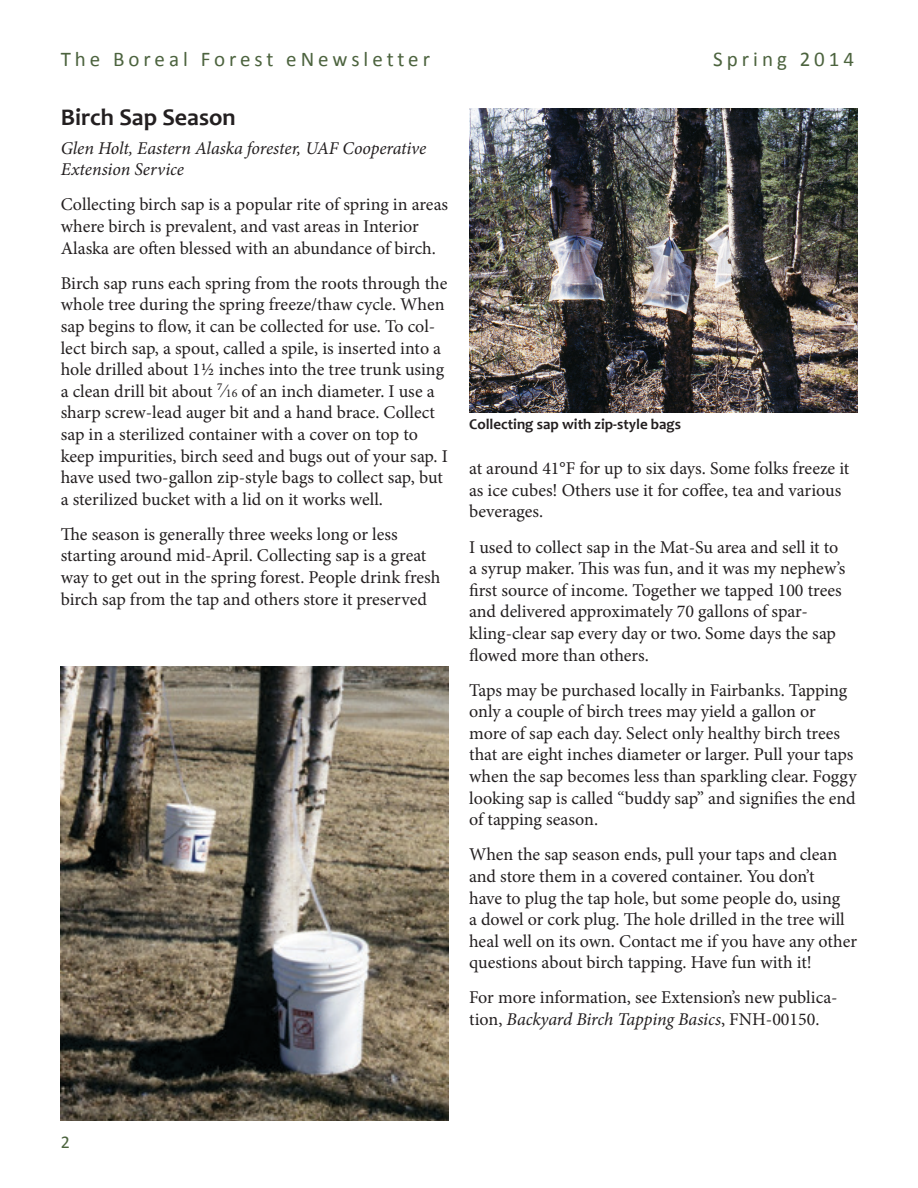
<style>
.page{position:relative;width:918px;height:1188px;background:#fff}
.page>*{position:absolute;margin:0;border:0;box-sizing:border-box;transform-origin:0 0}
.t1{font:700 24px "Candara";color:#231f20}
.t2{font:21px "Calibri";letter-spacing:.19em;color:#4c633e}
.Text{font:18px/21.6px "Minion Pro";letter-spacing:-.005em;color:#231f20}
.Text-2{font:italic 18px/21.6px "Minion Pro";letter-spacing:-.005em;color:#231f20}
.t3{font:18px "Calibri";color:#4c633e}
.Text-3{font:700 15px "Candara";color:#231f20}
.s1{font-family:"Times New Roman"}
.s2{font-size:12px}
.s3{font-style:italic}
</style>
<div class="page">
<img style="left:469px;top:108px;width:388px;height:305px">
<img style="left:61px;top:666px;width:387px;height:454px">
<p class="t2" style="left:61px;top:46px;width:371px">The Boreal Forest eNewsletter</p>
<p class="t2" style="left:713px;top:46px;width:142px">Spring 2014</p>
<p class="t1" style="left:61px;top:103px;width:176px">Birch Sap Season</p>
<p class="Text-2" style="left:61px;top:137px;width:367px">Glen Holt, Eastern Alaska forester, UAF Cooperative<br>Extension Service</p>
<p class="Text" style="left:61px;top:194px;width:389px">Collecting birch sap is a popular rite of spring in areas where birch is prevalent, and vast areas in Interior<br>Alaska are often blessed with an abundance of birch.</p>
<p class="Text" style="left:61px;top:272px;width:389px">Birch sap runs each spring from the roots through the whole tree during the spring freeze/thaw cycle. When sap begins to flow, it can be collected for use. To col&shy;lect birch sap, a spout, called a spile, is inserted into a hole drilled about 1½ inches into the tree trunk using a clean drill bit about ⁷<span class="s1">⁄</span><span class="s2">16</span> of an inch diameter. I use a sharp screw-lead auger bit and a hand brace. Collect sap in a sterilized container with a cover on top to keep impurities, birch seed and bugs out of your sap. I have used two-gallon zip-style bags to collect sap, but a sterilized bucket with a lid on it works well.</p>
<p class="Text" style="left:61px;top:523px;width:381px">The season is generally three weeks long or less starting around mid-April. Collecting sap is a great way to get out in the spring forest. People drink fresh birch sap from the tap and others store it preserved</p>
<p class="Text-3" style="left:469px;top:415px;width:214px">Collecting sap with zip-style bags</p>
<p class="Text" style="left:469px;top:458px;width:382px">at around 41°F for up to six days. Some folks freeze it as ice cubes! Others use it for coffee, tea and various beverages.</p>
<p class="Text" style="left:469px;top:536px;width:378px">I used to collect sap in the Mat-Su area and sell it to a syrup maker. This was fun, and it was my nephew’s first source of income. Together we tapped 100 trees and delivered approximately 70 gallons of spar&shy;kling-clear sap every day or two. Some days the sap flowed more than others.</p>
<p class="Text" style="left:469px;top:679px;width:389px">Taps may be purchased locally in Fairbanks. Tapping only a couple of birch trees may yield a gallon or more of sap each day. Select only healthy birch trees that are eight inches diameter or larger. Pull your taps when the sap becomes less than sparkling clear. Foggy looking sap is called “buddy sap” and signifies the end of tapping season.</p>
<p class="Text" style="left:469px;top:844px;width:389px">When the sap season ends, pull your taps and clean and store them in a covered container. You don’t<br>have to plug the tap hole, but some people do, using<br>a dowel or cork plug. The hole drilled in the tree will heal well on its own. Contact me if you have any other questions about birch tapping. Have fun with it!</p>
<p class="Text" style="left:469px;top:987px;width:370px">For more information, see Extension’s new publica&shy;tion, <span class="s3">Backyard Birch Tapping Basics</span>, FNH-00150.</p>
<p class="t3" style="left:61px;top:1130px;width:11px">2</p>
</div>
